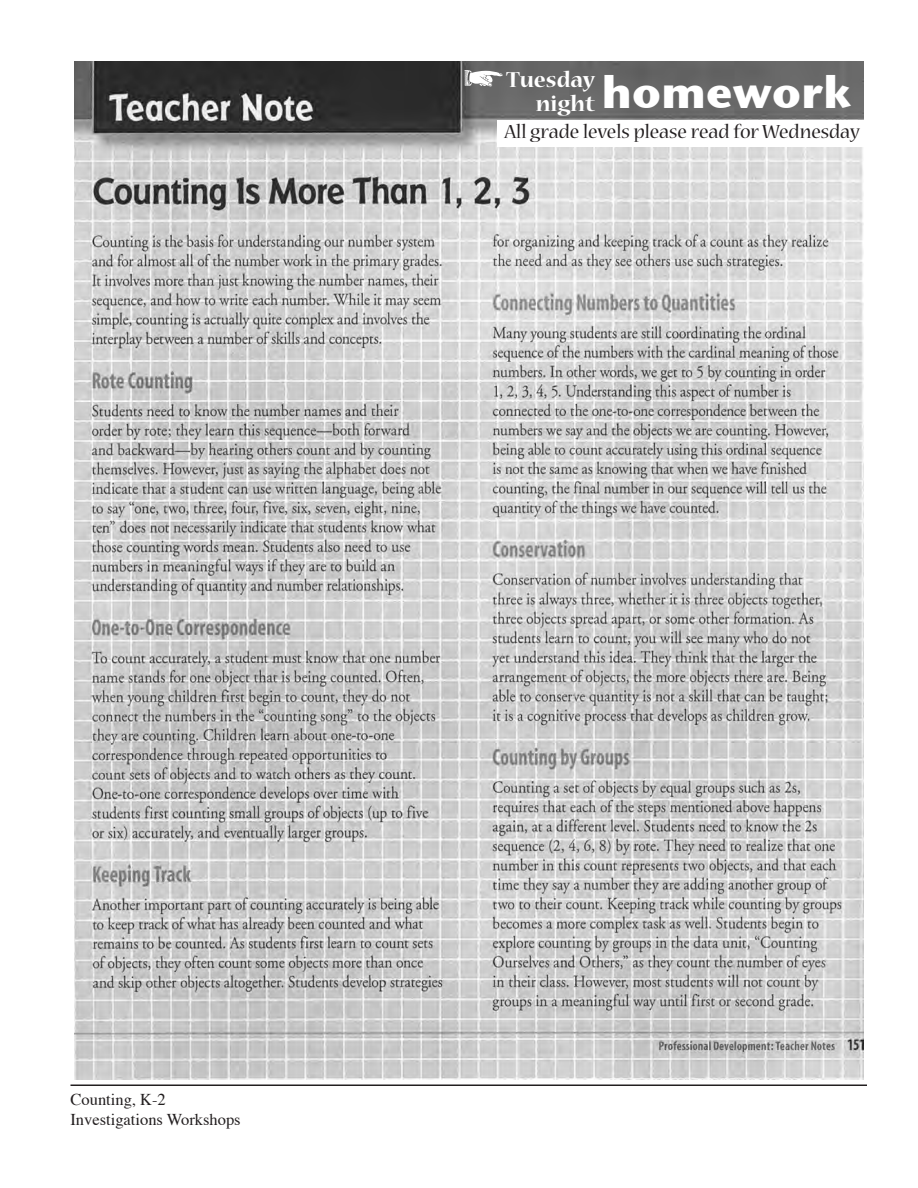
<style>
.page{position:relative;width:918px;height:1188px;background:#fff}
.page>*{position:absolute;margin:0;border:0;box-sizing:border-box;transform-origin:0 0}
.t1{font:58.5px "Woodtype Ornaments Std";color:#fff}
.t2{font:45px "Stone Sans ITCTT Bold";color:#fff}
.t3{font:700 24px/24px "Nueva Std";color:#fff;text-align:right}
.t4{font:21px "Nueva Std";color:#231f20}
.t5{font:16.5px/19.8px "Times";color:#231f20}
</style>
<div class="page">
<hr style="left:70px;top:1084px;width:797px;height:2px;background:#231f20">
<img style="left:74px;top:61px;width:790px;height:1018px">
<div style="left:497px;top:120px;width:367px;height:26px;background:#fff"></div>
<p class="t1" style="left:465px;top:48px;width:40px">•</p>
<p class="t3" style="left:506px;top:69px;width:90px">Tuesday night</p>
<p class="t4" style="left:504px;top:122px;width:357px">All grade levels please read for Wednesday</p>
<p class="t2" style="left:602px;top:63px;width:252px">homework</p>
<p class="t5" style="left:70px;top:1088px;width:172px">Counting, K-2<br>Investigations Workshops</p>
</div>
